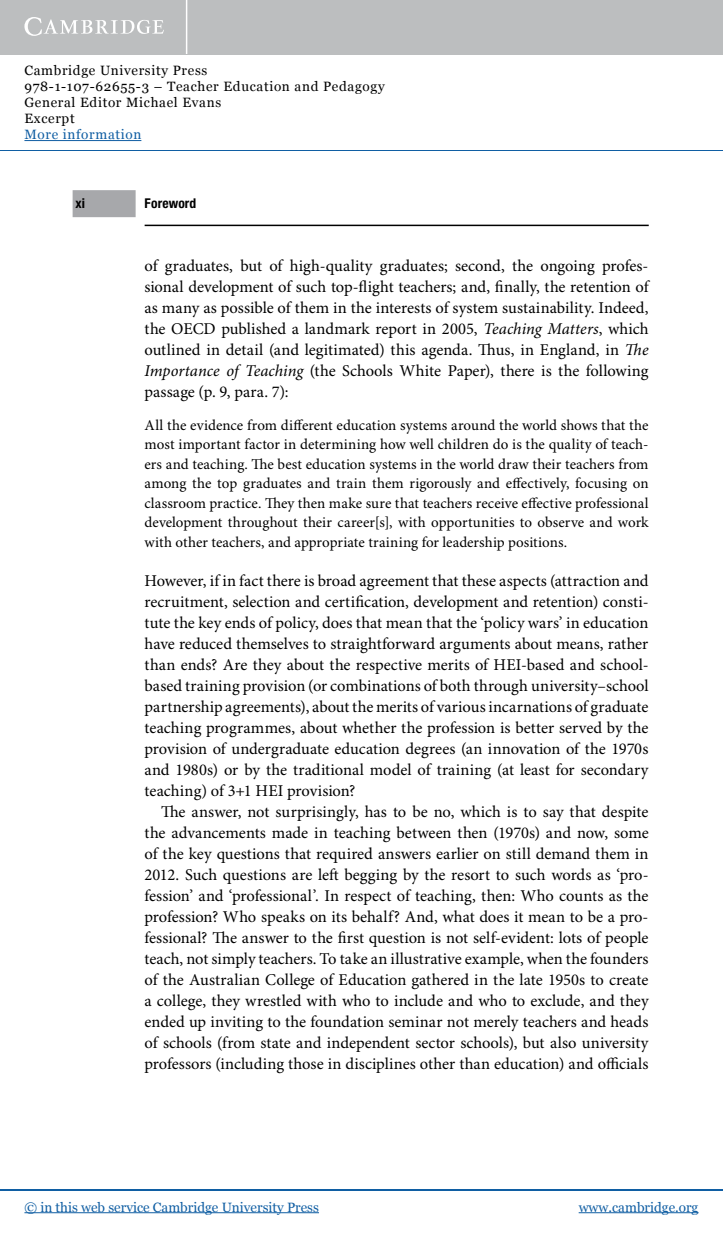
<style>
.page{position:relative;width:723px;height:1236px;background:#fff}
.page>*{position:absolute;margin:0;border:0;box-sizing:border-box;transform-origin:0 0}
.t1{font:16.5px/21px "Minion Pro";color:#000;text-align:justify}
.t2{font:15px/19.5px "Minion Pro";color:#000;text-align:justify}
.t3{font:13.5px/16px "Georgia";letter-spacing:.05em;color:#000}
.t4{font:13.5px "Georgia";color:#105ea3}
.t5{font:13.5px "Georgia";letter-spacing:.05em;color:#105ea3}
.t6{font:700 condensed 13.5px "Helvetica Neue LT Std";letter-spacing:.01em;color:#000}
.s1{font-style:italic}
</style>
<div class="page">
<div style="left:0;top:0;width:723px;height:54px;background:#bcbebf"></div>
<hr style="left:186px;top:0;width:1px;height:54px;background:#fff">
<svg style="left:24px;top:17px;width:140px;height:19px"></svg>
<hr style="left:24px;top:140px;width:117px;height:1px;background:#105ea3">
<hr style="left:0;top:150px;width:723px;height:1px;background:#105ea3">
<hr style="left:0;top:1189px;width:723px;height:1px;background:#105ea3">
<hr style="left:24px;top:1212px;width:295px;height:1px;background:#105ea3">
<hr style="left:579px;top:1212px;width:119px;height:1px;background:#105ea3">
<hr style="left:145px;top:225px;width:504px;height:1px;background:#000">
<div style="left:73px;top:190px;width:63px;height:27px;background:#a7a8ab"></div>
<p class="t3" style="left:24px;top:62px;width:362px">Cambridge University Press<br>978-1-107-62655-3 – Teacher Education and Pedagogy<br>General Editor Michael Evans<br>Excerpt</p>
<p class="t5" style="left:24px;top:126px;width:118px">More information</p>
<p class="t6" style="left:76px;top:195px;width:11px">xi</p>
<p class="t6" style="left:145px;top:195px;width:53px">Foreword</p>
<p class="t1" style="left:144px;top:256px;width:506px">of graduates, but of high-quality graduates; second, the ongoing profes&shy;sional development of such top-flight teachers; and, finally, the retention of as many as possible of them in the interests of system sustainability. Indeed, the OECD published a landmark report in 2005, <span class="s1">Teaching Matters</span> , which outlined in detail (and legitimated) this agenda. Thus, in England, in <span class="s1">The Importance of Teaching</span> (the Schools White Paper), there is the following passage (p. 9, para. 7):</p>
<p class="t2" style="left:144px;top:416px;width:506px">All the evidence from different education systems around the world shows that the most important factor in determining how well children do is the quality of teach&shy;ers and teaching. The best education systems in the world draw their teachers from among the top graduates and train them rigorously and effectively, focusing on classroom practice. They then make sure that teachers receive effective professional development throughout their career[s], with opportunities to observe and work with other teachers, and appropriate training for leadership positions.</p>
<p class="t1" style="left:144px;top:571px;width:505px">However, if in fact there is broad agreement that these aspects (attraction and recruitment, selection and certification, development and retention) consti&shy;tute the key ends of policy, does that mean that the ‘policy wars’ in education have reduced themselves to straightforward arguments about means, rather than ends? Are they about the respective merits of HEI-based and school&shy;based training provision (or combinations of both through university–school partnership agreements), about the merits of various incarnations of graduate teaching programmes, about whether the profession is better served by the provision of undergraduate education degrees (an innovation of the 1970s and 1980s) or by the traditional model of training (at least for secondary teaching) of 3+1 HEI provision?</p>
<p class="t1" style="left:144px;top:802px;width:506px;text-indent:16px">The answer, not surprisingly, has to be no, which is to say that despite the advancements made in teaching between then (1970s) and now, some of the key questions that required answers earlier on still demand them in 2012. Such questions are left begging by the resort to such words as ‘pro&shy;fession’ and ‘professional’. In respect of teaching, then: Who counts as the profession? Who speaks on its behalf? And, what does it mean to be a pro&shy;fessional? The answer to the first question is not self-evident: lots of people teach, not simply teachers. To take an illustrative example, when the founders of the Australian College of Education gathered in the late 1950s to create a college, they wrestled with who to include and who to exclude, and they ended up inviting to the foundation seminar not merely teachers and heads of schools (from state and independent sector schools), but also university professors (including those in disciplines other than education) and officials</p>
<p class="t4" style="left:24px;top:1198px;width:296px">© in this web service Cambridge University Press</p>
<p class="t4" style="left:579px;top:1198px;width:121px">www.cambridge.org</p>
</div>
